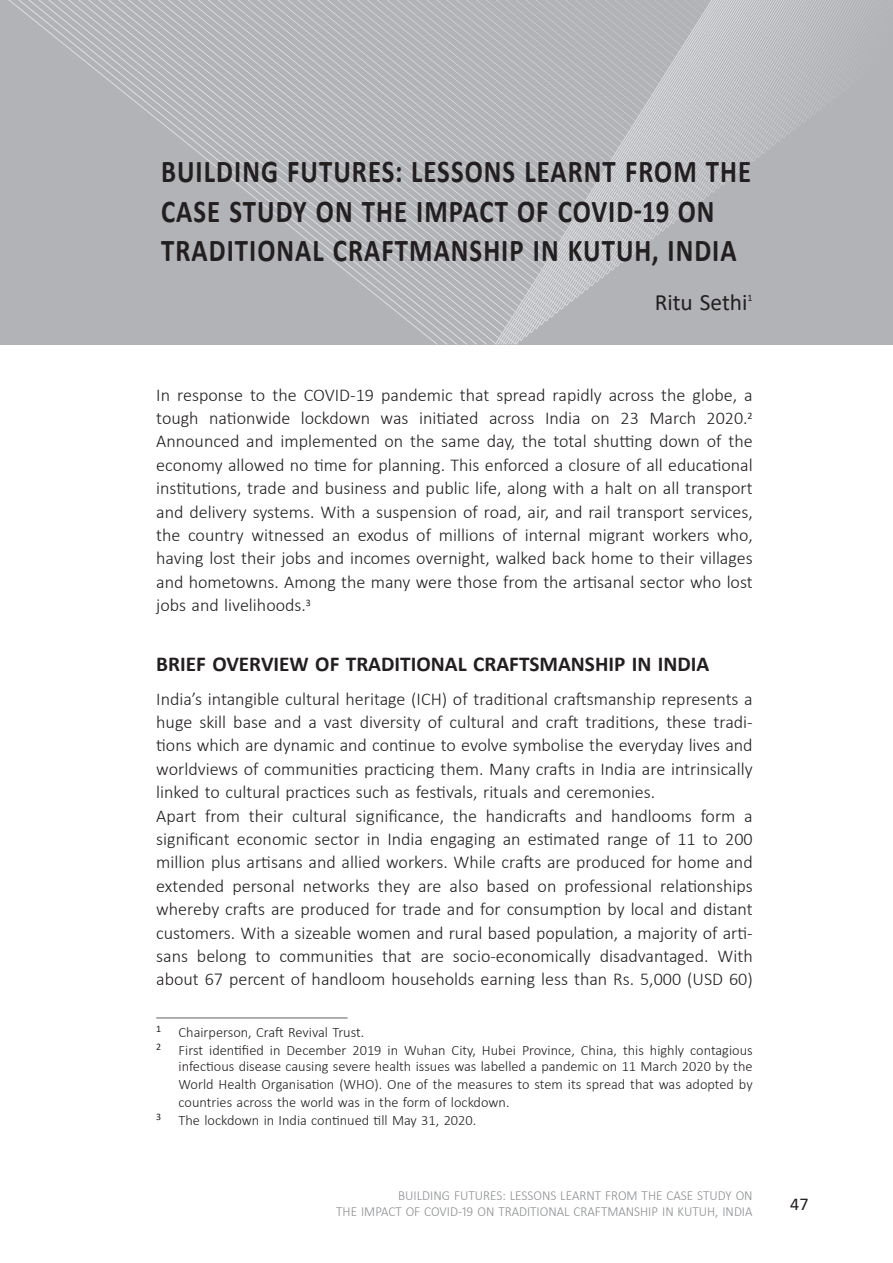
<style>
.page{position:relative;width:893px;height:1263px;background:#fff}
.page>*{position:absolute;margin:0;border:0;box-sizing:border-box;transform-origin:0 0}
.t1{font:700 31.95px/39.3px "Calibri";letter-spacing:.04em;color:#231f20;scale:.84 1}
.t2{font:23.4px "Calibri";color:#231f20}
.t3{font:700 21.3px "Calibri";color:#231f20}
.t4{font:300 18px/23.4px "Calibri";color:#231f20;text-align:justify}
.t5{font:18px "Calibri";color:#231f20}
.t6{font:300 14.4px/18px "Calibri";color:#231f20}
.t7{font:300 13.8px/15.9px "Calibri";color:#8a8c8f;text-align:right;scale:.95 1}
.t8{font:9.9px "Calibri";color:#231f20}
</style>
<div class="page">
<div style="left:0;top:0;width:893px;height:344px;background:#b2b3b7"></div>
<svg style="left:168px;top:0;width:391px;height:314px"></svg>
<svg style="left:178px;top:0;width:386px;height:310px"></svg>
<svg style="left:188px;top:0;width:381px;height:306px"></svg>
<svg style="left:198px;top:0;width:376px;height:302px"></svg>
<svg style="left:208px;top:0;width:372px;height:298px"></svg>
<svg style="left:218px;top:0;width:367px;height:294px"></svg>
<svg style="left:228px;top:0;width:362px;height:290px"></svg>
<svg style="left:238px;top:0;width:357px;height:286px"></svg>
<svg style="left:248px;top:0;width:351px;height:282px"></svg>
<svg style="left:258px;top:0;width:346px;height:279px"></svg>
<svg style="left:267px;top:0;width:341px;height:275px"></svg>
<svg style="left:277px;top:0;width:209px;height:271px"></svg>
<svg style="left:287px;top:0;width:199px;height:267px"></svg>
<svg style="left:297px;top:0;width:189px;height:263px"></svg>
<svg style="left:307px;top:0;width:179px;height:259px"></svg>
<svg style="left:317px;top:0;width:169px;height:255px"></svg>
<svg style="left:327px;top:0;width:159px;height:251px"></svg>
<svg style="left:337px;top:0;width:149px;height:247px"></svg>
<svg style="left:347px;top:0;width:139px;height:243px"></svg>
<svg style="left:357px;top:0;width:129px;height:240px"></svg>
<svg style="left:367px;top:0;width:119px;height:236px"></svg>
<svg style="left:377px;top:0;width:109px;height:232px"></svg>
<svg style="left:387px;top:0;width:99px;height:228px"></svg>
<svg style="left:397px;top:0;width:89px;height:224px"></svg>
<svg style="left:407px;top:0;width:79px;height:220px"></svg>
<svg style="left:417px;top:0;width:69px;height:216px"></svg>
<svg style="left:426px;top:0;width:60px;height:212px"></svg>
<svg style="left:436px;top:0;width:50px;height:208px"></svg>
<svg style="left:446px;top:0;width:40px;height:204px"></svg>
<svg style="left:456px;top:0;width:30px;height:201px"></svg>
<svg style="left:466px;top:0;width:20px;height:197px"></svg>
<svg style="left:476px;top:0;width:10px;height:193px"></svg>
<svg style="left:486px;top:0;width:386px;height:273px"></svg>
<hr style="left:156px;top:1017px;width:192px;height:2px;background:#939598">
<h1 class="t1" style="left:161px;top:152px;width:704px">BUILDING FUTURES: LESSONS LEARNT FROM THE<br>CASE STUDY ON THE IMPACT OF COVID-19 ON<br>TRADITIONAL CRAFTMANSHIP IN KUTUH, INDIA</h1>
<p class="t2" style="left:655px;top:286px;width:94px">Ritu Sethi</p>
<p class="t8" style="left:748px;top:291px;width:7px">1</p>
<p class="t4" style="left:156px;top:383px;width:598px">In response to the COVID-19 pandemic that spread rapidly across the globe, a tough nationwide lockdown was initiated across India on 23 March 2020.<sup>2<br></sup>Announced and implemented on the same day, the total shutting down of the economy allowed no time for planning. This enforced a closure of all educational institutions, trade and business and public life, along with a halt on all transport and delivery systems. With a suspension of road, air, and rail transport services, the country witnessed an exodus of millions of internal migrant workers who, having lost their jobs and incomes overnight, walked back home to their villages and hometowns. Among the many were those from the artisanal sector who lost jobs and livelihoods.<sup>3</sup></p>
<p class="t3" style="left:156px;top:649px;width:555px">BRIEF OVERVIEW OF TRADITIONAL CRAFTSMANSHIP IN INDIA</p>
<p class="t4" style="left:156px;top:687px;width:598px;text-align:left">India’s intangible cultural heritage (ICH) of traditional craftsmanship represents a huge skill base and a vast diversity of cultural and craft traditions, these tradi&shy;tions which are dynamic and continue to evolve symbolise the everyday lives and worldviews of communities practicing them. Many crafts in India are intrinsically linked to cultural practices such as festivals, rituals and ceremonies.<br>Apart from their cultural significance, the handicrafts and handlooms form a significant economic sector in India engaging an estimated range of 11 to 200 million plus artisans and allied workers. While crafts are produced for home and extended personal networks they are also based on professional relationships whereby crafts are produced for trade and for consumption by local and distant customers. With a sizeable women and rural based population, a majority of arti&shy;sans belong to communities that are socio-economically disadvantaged. With about 67 percent of handloom households earning less than Rs. 5,000 (USD 60)</p>
<p class="t6" style="left:156px;top:1023px;width:598px"><sup>1</sup> Chairperson, Craft Revival Trust.<br><sup>2</sup> First identified in December 2019 in Wuhan City, Hubei Province, China, this highly contagious</p>
<p class="t6" style="left:179px;top:1057px;width:575px">infectious disease causing severe health issues was labelled a pandemic on 11 March 2020 by the</p>
<p class="t6" style="left:179px;top:1075px;width:576px">World Health Organisation (WHO). One of the measures to stem its spread that was adopted by</p>
<p class="t6" style="left:179px;top:1093px;width:332px">countries across the world was in the form of lockdown.</p>
<p class="t6" style="left:156px;top:1111px;width:321px"><sup>3</sup> The lockdown in India continued till May 31, 2020.</p>
<p class="t7" style="left:336px;top:1188px;width:440px">BUILDING FUTURES: LESSONS LEARNT FROM THE CASE STUDY ON<br>THE IMPACT OF COVID-19 ON TRADITIONAL CRAFTMANSHIP IN KUTUH, INDIA</p>
<p class="t5" style="left:790px;top:1191px;width:20px">47</p>
</div>
